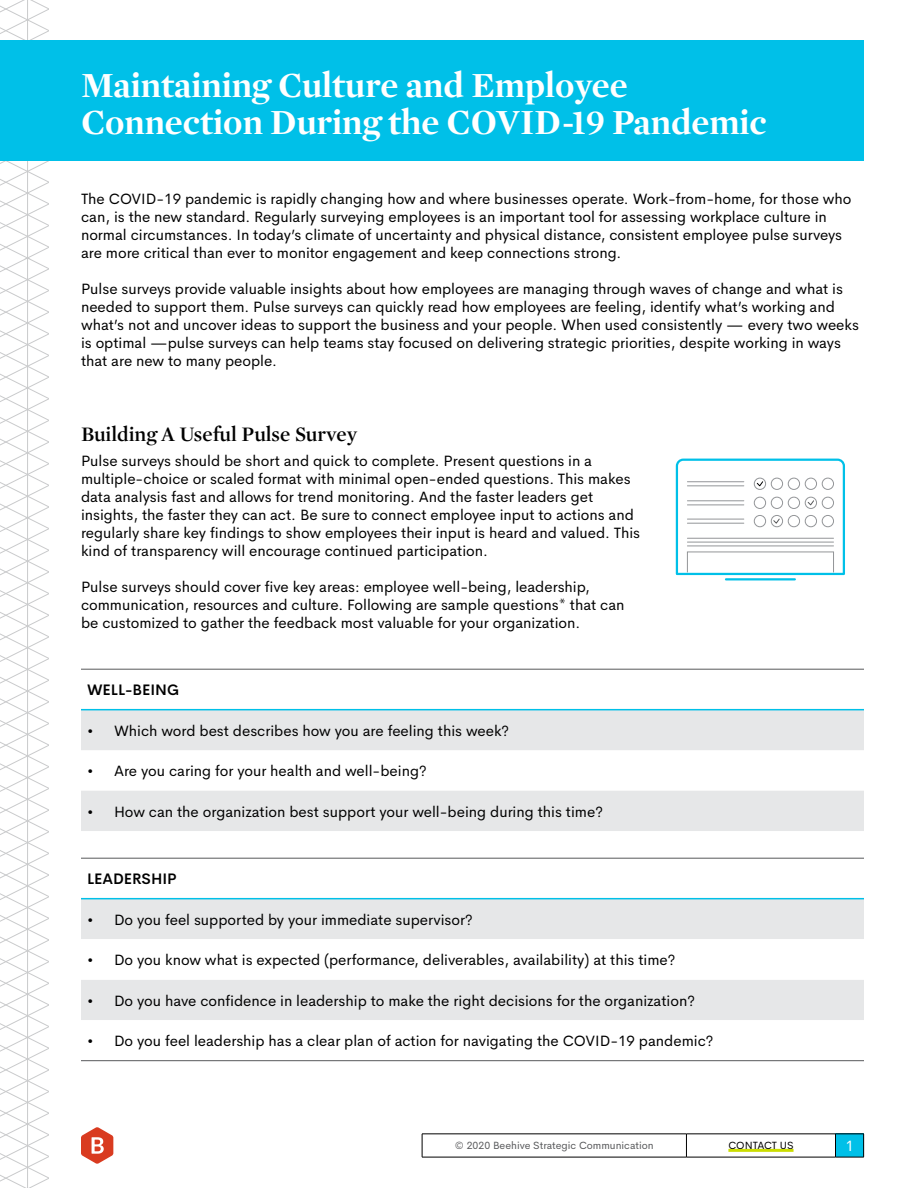
<style>
.page{position:relative;width:918px;height:1188px;background:#fff}
.page>*{position:absolute;margin:0;border:0;box-sizing:border-box;transform-origin:0 0}
.t1{font:700 36px/37.2px "Mercury Display";color:#fff}
.t2{font:600 21px "Mercury Display";color:#000}
.t3{font:15px/18px "Cerebri Sans";color:#000}
.t4{font:600 15px "Cerebri Sans";color:#000}
.t5{font:15px "Cerebri Sans";color:#fff}
.t6{font:10.5px "Cerebri Sans";color:#58595b}
.t7{font:10.5px "Cerebri Sans";color:#000}
</style>
<div class="page">
<svg style="left:0;top:0;width:48px;height:1188px"></svg>
<svg style="left:422px;top:1134px;width:442px;height:24px"></svg>
<hr style="left:728px;top:1149px;width:66px;height:3px;background:#cbdd00">
<svg style="left:81px;top:1127px;width:32px;height:37px"></svg>
<div style="left:0;top:40px;width:864px;height:121px;background:#00c0e8"></div>
<svg style="left:81px;top:708px;width:783px;height:1px"></svg>
<svg style="left:81px;top:710px;width:783px;height:121px;fill:#e6e7e8"></svg>
<svg style="left:81px;top:857px;width:783px;height:163px;fill:#e6e7e8"></svg>
<hr style="left:81px;top:669px;width:783px;height:1px;background:#58595b">
<hr style="left:81px;top:858px;width:783px;height:1px;background:#58595b">
<hr style="left:81px;top:1060px;width:783px;height:1px;background:#58595b">
<hr style="left:81px;top:709px;width:783px;height:1px;background:#00c0e8">
<hr style="left:81px;top:898px;width:783px;height:1px;background:#00c0e8">
<svg style="left:675px;top:458px;width:170px;height:118px"></svg>
<hr style="left:687px;top:481px;width:57px;height:1px;background:#939598">
<hr style="left:687px;top:485px;width:57px;height:1px;background:#939598">
<hr style="left:687px;top:500px;width:57px;height:1px;background:#939598">
<hr style="left:687px;top:505px;width:57px;height:1px;background:#939598">
<hr style="left:687px;top:519px;width:57px;height:1px;background:#939598">
<hr style="left:687px;top:523px;width:57px;height:1px;background:#939598">
<hr style="left:687px;top:538px;width:147px;height:1px;background:#939598">
<hr style="left:687px;top:542px;width:147px;height:1px;background:#939598">
<hr style="left:687px;top:546px;width:147px;height:1px;background:#939598">
<hr style="left:726px;top:578px;width:69px;height:2px;background:#00c0e8">
<h1 class="t1" style="left:81px;top:65px;width:687px">Maintaining Culture and Employee<br>Connection During the COVID-19 Pandemic</h1>
<p class="t3" style="left:81px;top:189px;width:772px">The COVID-19 pandemic is rapidly changing how and where businesses operate. Work-from-home, for those who can, is the new standard. Regularly surveying employees is an important tool for assessing workplace culture in normal circumstances. In today’s climate of uncertainty and physical distance, consistent employee pulse surveys are more critical than ever to monitor engagement and keep connections strong.</p>
<p class="t3" style="left:81px;top:279px;width:780px">Pulse surveys provide valuable insights about how employees are managing through waves of change and what is needed to support them. Pulse surveys can quickly read how employees are feeling, identify what’s working and what’s not and uncover ideas to support the business and your people. When used consistently — every two weeks is optimal —pulse surveys can help teams stay focused on delivering strategic priorities, despite working in ways that are new to many people.</p>
<h2 class="t2" style="left:81px;top:420px;width:278px">Building A Useful Pulse Survey</h2>
<p class="t3" style="left:81px;top:451px;width:561px">Pulse surveys should be short and quick to complete. Present questions in a multiple-choice or scaled format with minimal open-ended questions. This makes data analysis fast and allows for trend monitoring. And the faster leaders get insights, the faster they can act. Be sure to connect employee input to actions and regularly share key findings to show employees their input is heard and valued. This kind of transparency will encourage continued participation.</p>
<p class="t3" style="left:81px;top:577px;width:545px">Pulse surveys should cover five key areas: employee well-being, leadership, communication, resources and culture. Following are sample questions* that can be customized to gather the feedback most valuable for your organization.</p>
<p class="t4" style="left:87px;top:678px;width:94px">WELL-BEING</p>
<p class="t3" style="left:87px;top:720px;width:424px">• Which word best describes how you are feeling this week?</p>
<p class="t3" style="left:87px;top:761px;width:341px">• Are you caring for your health and well-being?</p>
<p class="t3" style="left:87px;top:801px;width:517px">• How can the organization best support your well-being during this time?</p>
<p class="t4" style="left:87px;top:867px;width:91px">LEADERSHIP</p>
<p class="t3" style="left:87px;top:909px;width:387px">• Do you feel supported by your immediate supervisor?</p>
<p class="t3" style="left:87px;top:950px;width:590px">• Do you know what is expected (performance, deliverables, availability) at this time?</p>
<p class="t3" style="left:87px;top:990px;width:609px">• Do you have confidence in leadership to make the right decisions for the organization?</p>
<p class="t3" style="left:87px;top:1031px;width:628px">• Do you feel leadership has a clear plan of action for navigating the COVID-19 pandemic?</p>
<p class="t6" style="left:455px;top:1137px;width:200px">© 2020 Beehive Strategic Communication</p>
<p class="t7" style="left:728px;top:1137px;width:67px">CONTACT US</p>
<p class="t5" style="left:845px;top:1134px;width:10px">1</p>
</div>
